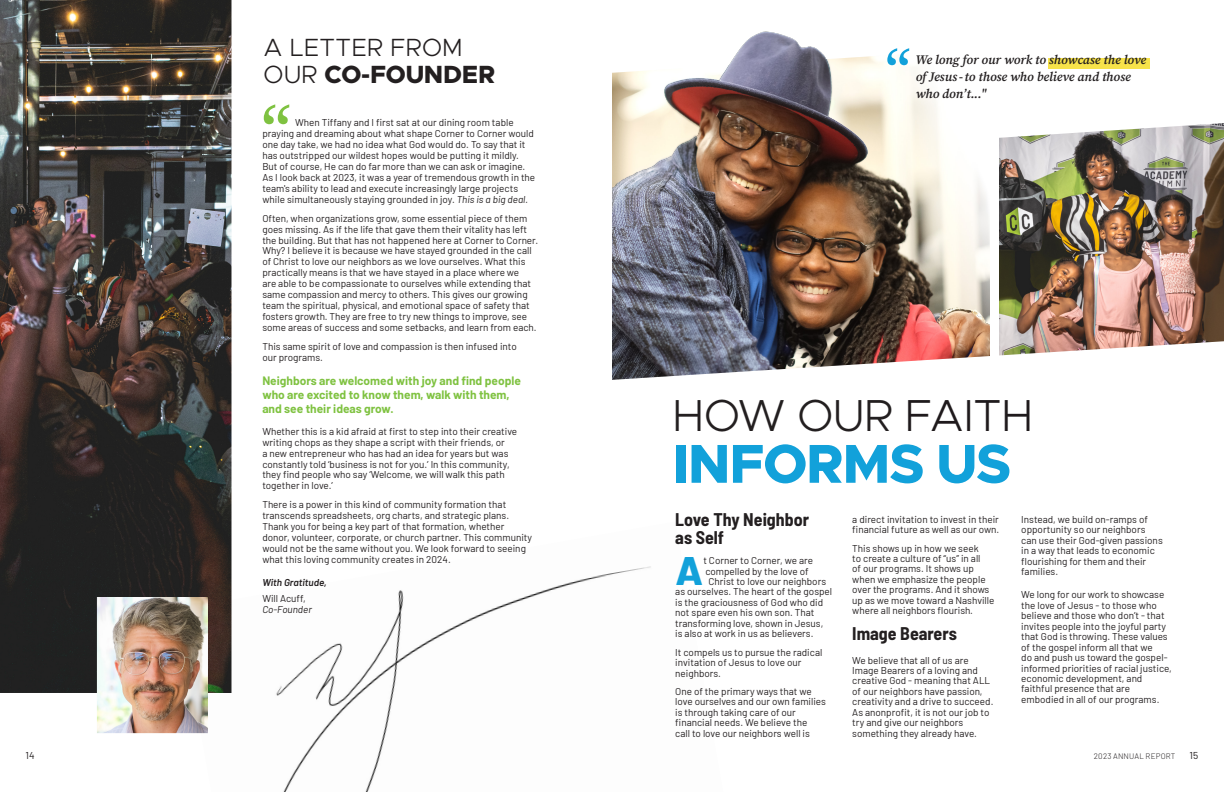
<style>
.page{position:relative;width:1224px;height:792px;background:#fff}
.page>*{position:absolute;margin:0;border:0;box-sizing:border-box;transform-origin:0 0}
.t1{font:70px "Noto Serif";color:#7fc241}
.t2{font:60px "Noto Serif";color:#12a1da}
.t3{font:800 55px "Metropolis";letter-spacing:-.025em;color:#12a1da}
.t4{font:300 45px "Metropolis";letter-spacing:-.025em;color:#231f20}
.t5{font:800 39.8px "Barlow";color:#12a1da}
.t6{font:300 25px/27px "Metropolis";letter-spacing:-.01em;color:#231f20}
.t7{font:700 semi-condensed 17.9px/17.9px "Barlow";color:#231f20}
.t8{font:italic 12.9px/16.9px "Source Serif Variable";letter-spacing:-.005em;color:#231f20}
.t9{font:700 11.9px/13.9px "Barlow";color:#7fc241}
.t10{font:10px/10.5px "Barlow";color:#231f20}
.t11{font:italic 600 10px "Barlow";color:#231f20}
.t12{font:300 8px "Barlow";letter-spacing:.02em;color:#231f20}
.s1{font-weight:800}
.s2{font-style:italic}
.s3{color:#1f1a1c}
</style>
<div class="page">
<img style="left:612px;top:31px;width:378px;height:310px">
<div style="left:1048px;top:58px;width:101px;height:10px;background:#f7e34a"></div>
<img style="left:999px;top:123px;width:225px;height:218px">
<img style="left:612px;top:341px;width:612px;height:39px">
<img style="left:180px;top:566px;width:471px;height:226px">
<img style="left:0;top:0;width:232px;height:693px">
<img style="left:97px;top:597px;width:111px;height:136px">
<h1 class="t6" style="left:263px;top:34px;width:234px">A LETTER FROM<br>OUR <span class="s1">CO-FOUNDER</span></h1>
<h1 class="t1" style="left:260px;top:81px;width:33px">“</h1>
<p class="t10" style="left:262px;top:116px;width:274px;line-height:11px;text-indent:33px">When Tiffany and I first sat at our dining room table praying and dreaming about what shape Corner to Corner would one day take, we had no idea what God would do. To say that it has outstripped our wildest hopes would be putting it mildly.<br>But of course, He can do far more than we can ask or imagine.<br>As I look back at 2023, it was a year of tremendous growth in the team's ability to lead and execute increasingly large projects while simultaneously staying grounded in joy. <span class="s2">This is a big deal.</span></p>
<p class="t10" style="left:262px;top:212px;width:277px;line-height:11px">Often, when organizations grow, some essential piece of them goes missing. As if the life that gave them their vitality has left the building. But that has not happened here at Corner to Corner.<br>Why? I believe it is because we have stayed grounded in the call of Christ to love our neighbors as we love ourselves. What this practically means is that we have stayed in a place where we<br>are able to be compassionate to ourselves while extending that same compassion and mercy to others. This gives our growing team the spiritual, physical, and emotional space of safety that fosters growth. They are free to try new things to improve, see some areas of success and some setbacks, and learn from each.</p>
<p class="t10" style="left:262px;top:340px;width:256px;line-height:11px">This same spirit of love and compassion is then infused into our programs.</p>
<p class="t9" style="left:262px;top:373px;width:260px">Neighbors are welcomed with joy and find people who are excited to know them, walk with them, and see their ideas grow.</p>
<p class="t10" style="left:262px;top:425px;width:256px;line-height:11px">Whether this is a kid afraid at first to step into their creative writing chops as they shape a script with their friends, or<br>a new entrepreneur who has had an idea for years but was constantly told ‘business is not for you.’ In this community, they find people who say ‘Welcome, we will walk this path together in love.’</p>
<p class="t10" style="left:262px;top:498px;width:271px;line-height:11px">There is a power in this kind of community formation that transcends spreadsheets, org charts, and strategic plans.<br>Thank you for being a key part of that formation, whether donor, volunteer, corporate, or church partner. This community would not be the same without you. We look forward to seeing what this loving community creates in 2024.</p>
<p class="t11" style="left:262px;top:576px;width:66px">With Gratitude,</p>
<p class="t10" style="left:262px;top:593px;width:51px;line-height:11px">Will Acuff,<br><span class="s2">Co-Founder</span></p>
<h1 class="t2" style="left:884px;top:28px;width:28px">“</h1>
<p class="t8" style="left:916px;top:51px;width:232px">We long for our work to showcase the love of Jesus - to those who believe and those</p>
<p class="t8" style="left:916px;top:85px;width:72px">who don’t..."</p>
<h1 class="t4" style="left:672px;top:387px;width:363px">HOW OUR <span class="s3">FAITH</span></h1>
<h1 class="t3" style="left:672px;top:429px;width:340px">INFORMS US</h1>
<p class="t7" style="left:675px;top:510px;width:135px">Love Thy Neighbor as Self</p>
<p class="t10" style="left:1021px;top:513px;width:143px">Instead, we build on-ramps of opportunity so our neighbors can use their God-given passions in a way that leads to economic flourishing for them and their families.</p>
<p class="t10" style="left:1021px;top:589px;width:152px">We long for our work to showcase the love of Jesus - to those who believe and those who don’t - that invites people into the joyful party that God is throwing. These values of the gospel inform all that we<br>do and push us toward the gospel&shy;informed priorities of racial justice, economic development, and faithful presence that are embodied in all of our programs.</p>
<p class="t10" style="left:852px;top:513px;width:148px">a direct invitation to invest in their financial future as well as our own.</p>
<p class="t10" style="left:852px;top:542px;width:144px">This shows up in how we seek<br>to create a culture of “us” in all<br>of our programs. It shows up when we emphasize the people over the programs. And it shows up as we move toward a Nashville where all neighbors flourish.</p>
<p class="t7" style="left:852px;top:624px;width:106px">Image Bearers</p>
<p class="t10" style="left:852px;top:654px;width:143px">We believe that all of us are<br>Image Bearers of a loving and creative God - meaning that ALL of our neighbors have passion, creativity and a drive to succeed.<br>As anonprofit, it is not our job to try and give our neighbors something they already have.</p>
<p class="t10" style="left:703px;top:554px;width:111px">t Corner to Corner, we are</p>
<p class="t10" style="left:705px;top:565px;width:105px">compelled by the love of</p>
<p class="t10" style="left:709px;top:575px;width:119px">Christ to love our neighbors</p>
<p class="t10" style="left:675px;top:586px;width:158px">as ourselves. The heart of the gospel</p>
<p class="t10" style="left:675px;top:596px;width:149px">is the graciousness of God who did</p>
<p class="t10" style="left:675px;top:607px;width:141px">not spare even his own son. That</p>
<p class="t10" style="left:675px;top:617px;width:150px">transforming love, shown in Jesus,</p>
<p class="t10" style="left:675px;top:628px;width:140px">is also at work in us as believers.</p>
<p class="t10" style="left:675px;top:646px;width:149px">It compels us to pursue the radical invitation of Jesus to love our neighbors.</p>
<p class="t10" style="left:675px;top:685px;width:152px">One of the primary ways that we love ourselves and our own families is through taking care of our financial needs. We believe the<br>call to love our neighbors well is</p>
<p class="t5" style="left:676px;top:541px;width:29px">A</p>
<p class="t10" style="left:25px;top:749px;width:11px">14</p>
<p class="t12" style="left:1094px;top:750px;width:83px">2023 ANNUAL REPORT</p>
<p class="t10" style="left:1190px;top:749px;width:10px">15</p>
</div>
